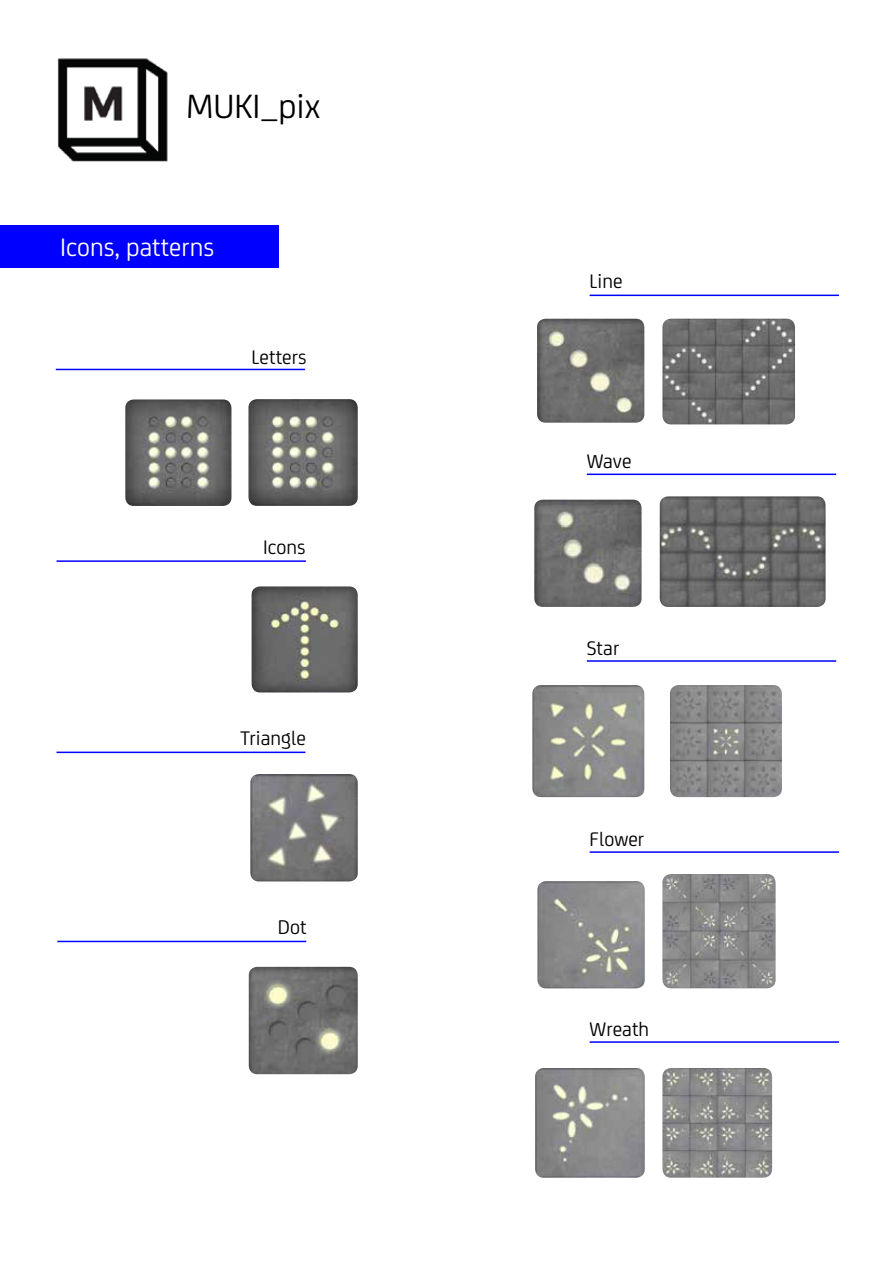
<style>
.page{position:relative;width:893px;height:1263px;background:#fff}
.page>*{position:absolute;margin:0;border:0;box-sizing:border-box;transform-origin:0 0}
.t1{font:36px "FS Joey";color:#000}
.t2{font:27px "FS Joey";color:#fffefd}
.t3{font:21px "FS Joey";color:#000}
</style>
<div class="page">
<img style="left:125px;top:399px;width:106px;height:107px">
<img style="left:248px;top:399px;width:110px;height:107px">
<hr style="left:56px;top:369px;width:249px;height:1px;background:#0000fe">
<img style="left:252px;top:586px;width:106px;height:106px">
<hr style="left:57px;top:751px;width:248px;height:2px;background:#0000fe">
<img style="left:57px;top:58px;width:111px;height:104px">
<img style="left:250px;top:774px;width:108px;height:107px">
<img style="left:249px;top:967px;width:109px;height:107px">
<hr style="left:57px;top:560px;width:249px;height:2px;background:#0000fe">
<img style="left:537px;top:319px;width:107px;height:104px">
<img style="left:662px;top:319px;width:133px;height:105px">
<img style="left:534px;top:500px;width:108px;height:107px">
<img style="left:660px;top:496px;width:166px;height:111px">
<img style="left:537px;top:881px;width:108px;height:107px">
<img style="left:662px;top:874px;width:114px;height:114px">
<hr style="left:590px;top:295px;width:249px;height:1px;background:#0000fe">
<hr style="left:587px;top:474px;width:249px;height:1px;background:#0000fe">
<hr style="left:57px;top:941px;width:249px;height:1px;background:#0000fe">
<hr style="left:587px;top:660px;width:249px;height:2px;background:#0000fe">
<hr style="left:590px;top:851px;width:249px;height:2px;background:#0000fe">
<img style="left:532px;top:685px;width:112px;height:112px">
<img style="left:670px;top:685px;width:112px;height:112px">
<hr style="left:590px;top:1041px;width:249px;height:2px;background:#0000fe">
<img style="left:535px;top:1068px;width:110px;height:110px">
<img style="left:662px;top:1068px;width:110px;height:110px">
<div style="left:0;top:226px;width:278px;height:42px;background:#0000fe"></div>
<h1 class="t1" style="left:187px;top:81px;width:135px">MUKI_pix</h1>
<p class="t2" style="left:60px;top:228px;width:156px">Icons, patterns</p>
<p class="t3" style="left:252px;top:342px;width:57px">Letters</p>
<p class="t3" style="left:263px;top:532px;width:44px">Icons</p>
<p class="t3" style="left:240px;top:723px;width:67px">Triangle</p>
<p class="t3" style="left:278px;top:912px;width:30px">Dot</p>
<p class="t3" style="left:590px;top:266px;width:34px">Line</p>
<p class="t3" style="left:587px;top:446px;width:46px">Wave</p>
<p class="t3" style="left:587px;top:633px;width:34px">Star</p>
<p class="t3" style="left:590px;top:824px;width:56px">Flower</p>
<p class="t3" style="left:590px;top:1014px;width:61px">Wreath</p>
</div>
